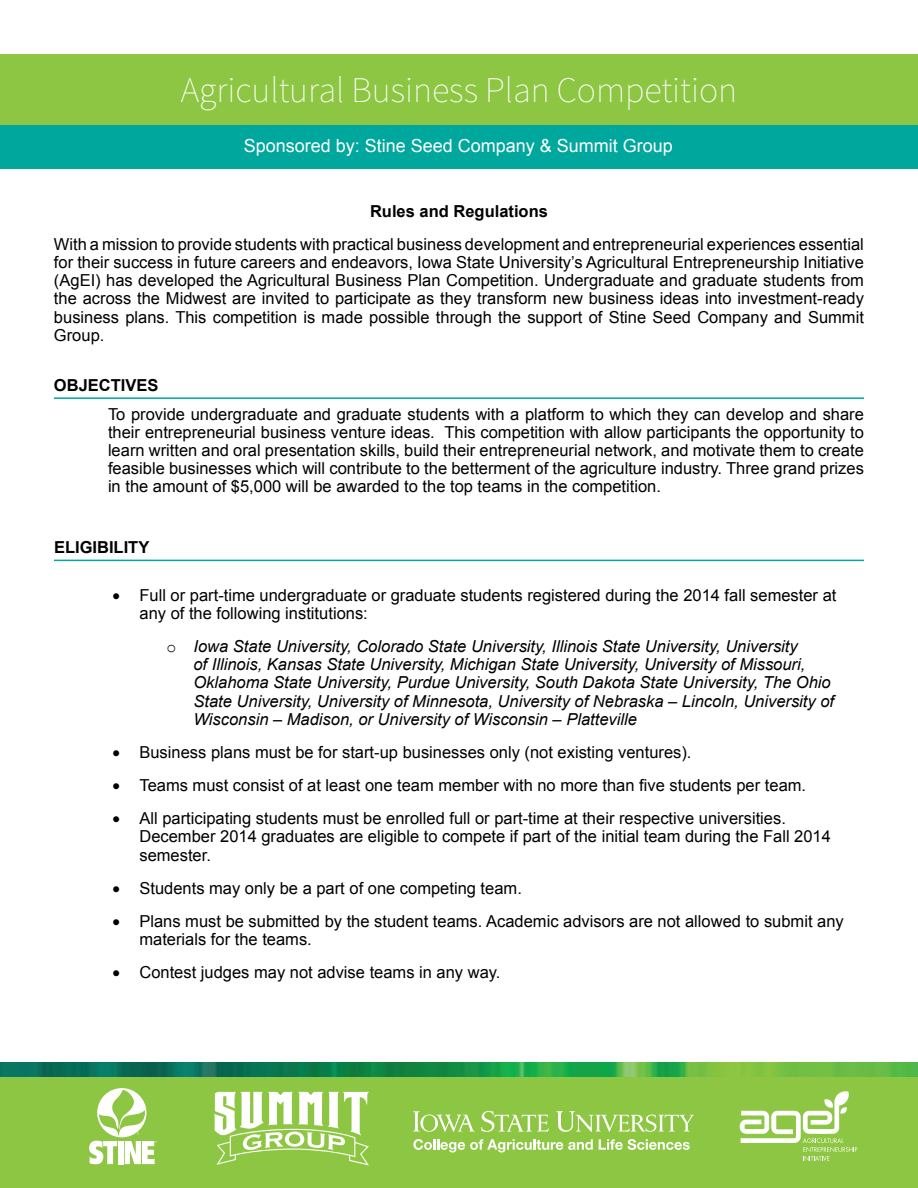
<style>
.page{position:relative;width:918px;height:1188px;background:#fff}
.page>*{position:absolute;margin:0;border:0;box-sizing:border-box;transform-origin:0 0}
.t1{font:200 36px "Source Sans Pro";color:#fff}
.t2{font:18px "Arial";color:#fff}
.t3{font:16.5px/18.1px "Arial";color:#000}
.t4{font:italic 16.5px/18.1px "Arial";color:#000}
.t5{font:700 16.5px "Arial";color:#000}
.s1{font-family:"Courier New";font-style:normal}
</style>
<div class="page">
<img style="left:0;top:1062px;width:918px;height:15px">
<div style="left:0;top:97px;width:918px;height:72px;background:#00a79d"></div>
<div style="left:0;top:54px;width:918px;height:71px;background:#8dc642"></div>
<hr style="left:54px;top:397px;width:810px;height:2px;background:#00a79d">
<hr style="left:54px;top:560px;width:810px;height:1px;background:#00a79d">
<div style="left:0;top:1077px;width:918px;height:111px;background:#8dc642"></div>
<svg style="left:740px;top:1091px;width:117px;height:70px"></svg>
<svg style="left:413px;top:1111px;width:62px;height:21px"></svg>
<svg style="left:481px;top:1111px;width:68px;height:21px"></svg>
<svg style="left:556px;top:1111px;width:138px;height:21px"></svg>
<svg style="left:413px;top:1139px;width:180px;height:14px"></svg>
<svg style="left:599px;top:1139px;width:91px;height:11px"></svg>
<svg style="left:89px;top:1088px;width:68px;height:76px"></svg>
<svg style="left:214px;top:1092px;width:155px;height:74px"></svg>
<h1 class="t1" style="left:181px;top:68px;width:558px">Agricultural Business Plan Competition</h1>
<p class="t2" style="left:244px;top:134px;width:431px">Sponsored by: Stine Seed Company &amp; Summit Group</p>
<p class="t5" style="left:370px;top:200px;width:179px">Rules and Regulations</p>
<p class="t3" style="left:54px;top:235px;width:812px;text-align:justify">With a mission to provide students with practical business development and entrepreneurial experiences essential for their success in future careers and endeavors, Iowa State University’s Agricultural Entrepreneurship Initiative (AgEI) has developed the Agricultural Business Plan Competition. Undergraduate and graduate students from the across the Midwest are invited to participate as they transform new business ideas into investment-ready business plans. This competition is made possible through the support of Stine Seed Company and Summit Group.</p>
<p class="t5" style="left:54px;top:374px;width:106px">OBJECTIVES</p>
<p class="t3" style="left:108px;top:405px;width:757px;text-align:justify">To provide undergraduate and graduate students with a platform to which they can develop and share their entrepreneurial business venture ideas. This competition with allow participants the opportunity to learn written and oral presentation skills, build their entrepreneurial network, and motivate them to create feasible businesses which will contribute to the betterment of the agriculture industry. Three grand prizes in the amount of $5,000 will be awarded to the top teams in the competition.</p>
<p class="t5" style="left:54px;top:536px;width:97px">ELIGIBILITY</p>
<p class="t3" style="left:139px;top:586px;width:698px;text-indent:-27px">• Full or part-time undergraduate or graduate students registered during the 2014 fall semester at any of the following institutions:</p>
<p class="t4" style="left:193px;top:638px;width:642px;text-indent:-27px"><span class="s1">o</span> Iowa State University, Colorado State University, Illinois State University, University<br>of Illinois, Kansas State University, Michigan State University, University of Missouri, Oklahoma State University, Purdue University, South Dakota State University, The Ohio State University, University of Minnesota, University of Nebraska – Lincoln, University of Wisconsin – Madison, or University of Wisconsin – Platteville</p>
<p class="t3" style="left:112px;top:743px;width:581px">• Business plans must be for start-up businesses only (not existing ventures).</p>
<p class="t3" style="left:112px;top:776px;width:695px">• Teams must consist of at least one team member with no more than five students per team.</p>
<p class="t3" style="left:139px;top:810px;width:693px;text-indent:-27px">• All participating students must be enrolled full or part-time at their respective universities.<br>December 2014 graduates are eligible to compete if part of the initial team during the Fall 2014 semester.</p>
<p class="t3" style="left:112px;top:879px;width:411px">• Students may only be a part of one competing team.</p>
<p class="t3" style="left:139px;top:912px;width:706px;text-indent:-27px">• Plans must be submitted by the student teams. Academic advisors are not allowed to submit any materials for the teams.</p>
<p class="t3" style="left:112px;top:963px;width:390px">• Contest judges may not advise teams in any way.</p>
</div>
